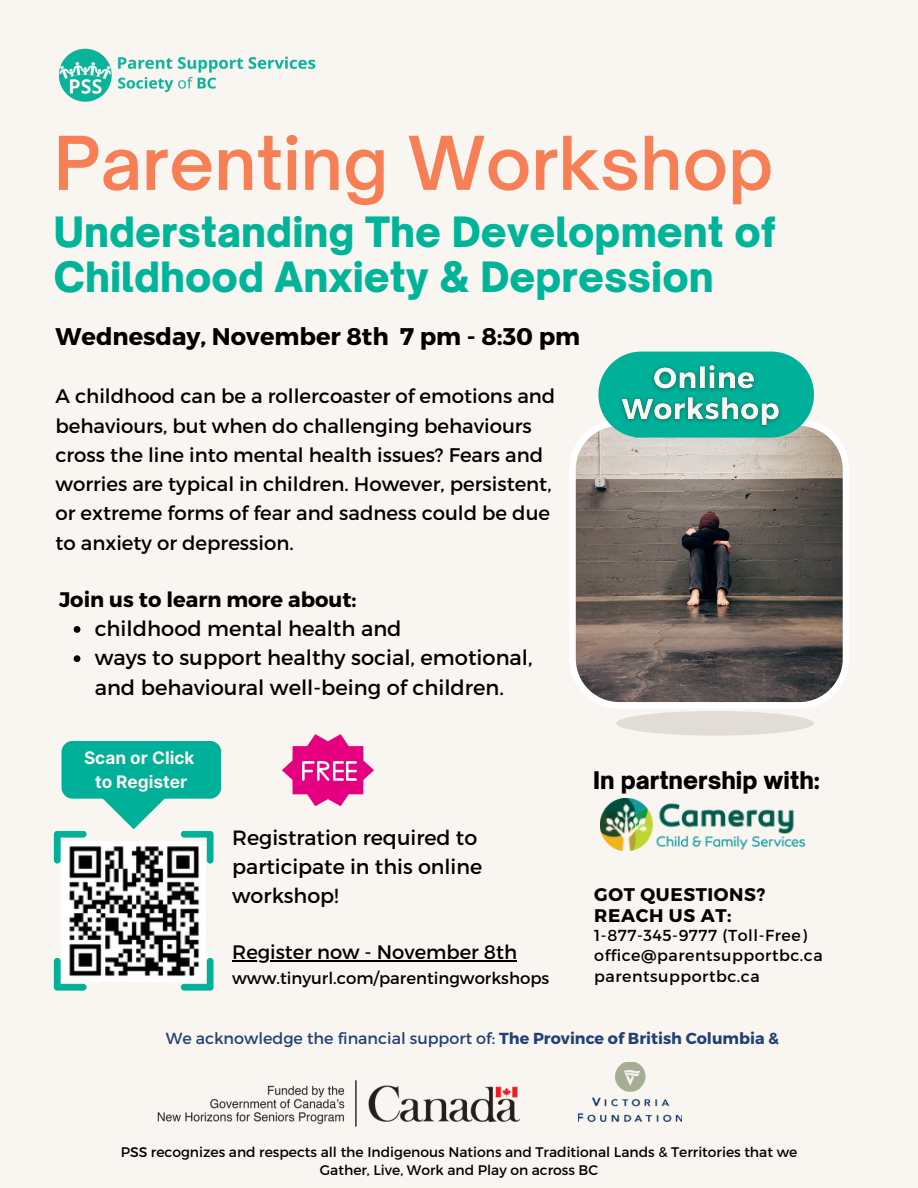
<style>
.page{position:relative;width:918px;height:1188px;background:#f9f5f0}
.page>*{position:absolute;margin:0;border:0;box-sizing:border-box;transform-origin:0 0}
.t1{font:600 70.95px "Open Sauce One";color:#f67f55}
.t2{font:900 40.05px/45px "Open Sauce One";color:#00b49a}
.t3{font:700 24.15px "Montserrat";color:#000}
.t4{font:900 23.25px "Open Sauce One";color:#000}
.t5{font:21px/29.2px "Montserrat";color:#000}
.t6{font:700 21px "Montserrat";color:#000}
.t7{font:20.7px/28.8px "Montserrat";color:#000}
.t8{font:19.65px/29.2px "Montserrat";color:#000}
.t9{font:19.5px "Montserrat";color:#000}
.t10{font:700 18.3px "Montserrat";letter-spacing:.035em;color:#000}
.t11{font:700 17.25px "Inter";color:#f9f5f0}
.t12{font:16.5px "Montserrat";color:#000}
.t13{font:15.9px "Montserrat";letter-spacing:.035em;color:#000}
.t14{font:15.9px "Montserrat";color:#234075}
.t15{font:13.95px/18.6px "Montserrat";color:#000;text-align:center}
.s1{font-weight:700}
</style>
<div class="page">
<svg style="left:181px;top:831px;width:33px;height:33px"></svg>
<svg style="left:54px;top:831px;width:33px;height:33px"></svg>
<svg style="left:54px;top:958px;width:33px;height:33px"></svg>
<svg style="left:181px;top:958px;width:33px;height:33px"></svg>
<svg style="left:103px;top:799px;width:61px;height:30px"></svg>
<div style="left:61px;top:741px;width:160px;height:58px;background:#00b098;border-radius:11px"></div>
<svg style="left:282px;top:734px;width:92px;height:72px"></svg>
<img style="left:117px;top:76px;width:99px;height:17px">
<img style="left:59px;top:48px;width:53px;height:54px">
<img style="left:117px;top:56px;width:199px;height:17px">
<img style="left:601px;top:799px;width:203px;height:51px">
<img style="left:578px;top:1062px;width:104px;height:60px">
<img style="left:157px;top:1080px;width:363px;height:47px">
<img style="left:61px;top:841px;width:144px;height:141px">
<svg style="left:569px;top:419px;width:280px;height:289px;background:#827973"></svg>
<div style="left:616px;top:711px;width:198px;height:25px;background:#e2dcd6;border-radius:50%"></div>
<div style="left:598px;top:352px;width:216px;height:86px;background:#00b098;border-radius:43px"></div>
<img style="left:613px;top:358px;width:176px;height:76px">
<hr style="left:232px;top:960px;width:285px;height:2px;background:#000">
<svg style="left:74px;top:626px;width:6px;height:7px"></svg>
<svg style="left:74px;top:655px;width:6px;height:7px"></svg>
<p class="t1" style="left:54px;top:119px;width:721px">Parenting Workshop</p>
<p class="t2" style="left:54px;top:209px;width:724px">Understanding The Development of<br>Childhood Anxiety &amp; Depression</p>
<p class="t3" style="left:55px;top:320px;width:526px">Wednesday, November 8th 7 pm - 8:30 pm</p>
<p class="t8" style="left:55px;top:381px;width:501px">A childhood can be a rollercoaster of emotions and behaviours, but when do challenging behaviours cross the line into mental health issues? Fears and worries are typical in children. However, persistent, or extreme forms of fear and sadness could be due to anxiety or depression.</p>
<p class="t6" style="left:59px;top:586px;width:299px">Join us to learn more about:</p>
<p class="t5" style="left:95px;top:613px;width:308px">childhood mental health and</p>
<p class="t5" style="left:95px;top:642px;width:439px">ways to support healthy social, emotional, and behavioural well-being of children.</p>
<p class="t11" style="left:84px;top:748px;width:112px">Scan or Click</p>
<p class="t11" style="left:95px;top:771px;width:94px">to Register</p>
<p class="t7" style="left:232px;top:822px;width:252px">Registration required to participate in this online workshop!</p>
<p class="t9" style="left:232px;top:940px;width:286px">Register now - November 8th</p>
<p class="t12" style="left:232px;top:967px;width:319px">www.tinyurl.com/parentingworkshops</p>
<p class="t4" style="left:593px;top:766px;width:228px">In partnership with:</p>
<p class="t10" style="left:594px;top:883px;width:173px">GOT QUESTIONS?</p>
<p class="t10" style="left:594px;top:904px;width:139px">REACH US AT:</p>
<p class="t13" style="left:594px;top:925px;width:214px">1-877-345-9777 (Toll-Free)</p>
<p class="t13" style="left:594px;top:945px;width:230px">office@parentsupportbc.ca</p>
<p class="t13" style="left:594px;top:966px;width:167px">parentsupportbc.ca</p>
<p class="t14" style="left:166px;top:1028px;width:615px">We acknowledge the financial support of: <span class="s1">The Province of British Columbia &amp;</span></p>
<p class="t15" style="left:121px;top:1142px;width:678px">PSS recognizes and respects all the Indigenous Nations and Traditional Lands &amp; Territories that we<br>Gather, Live, Work and Play on across BC</p>
</div>
